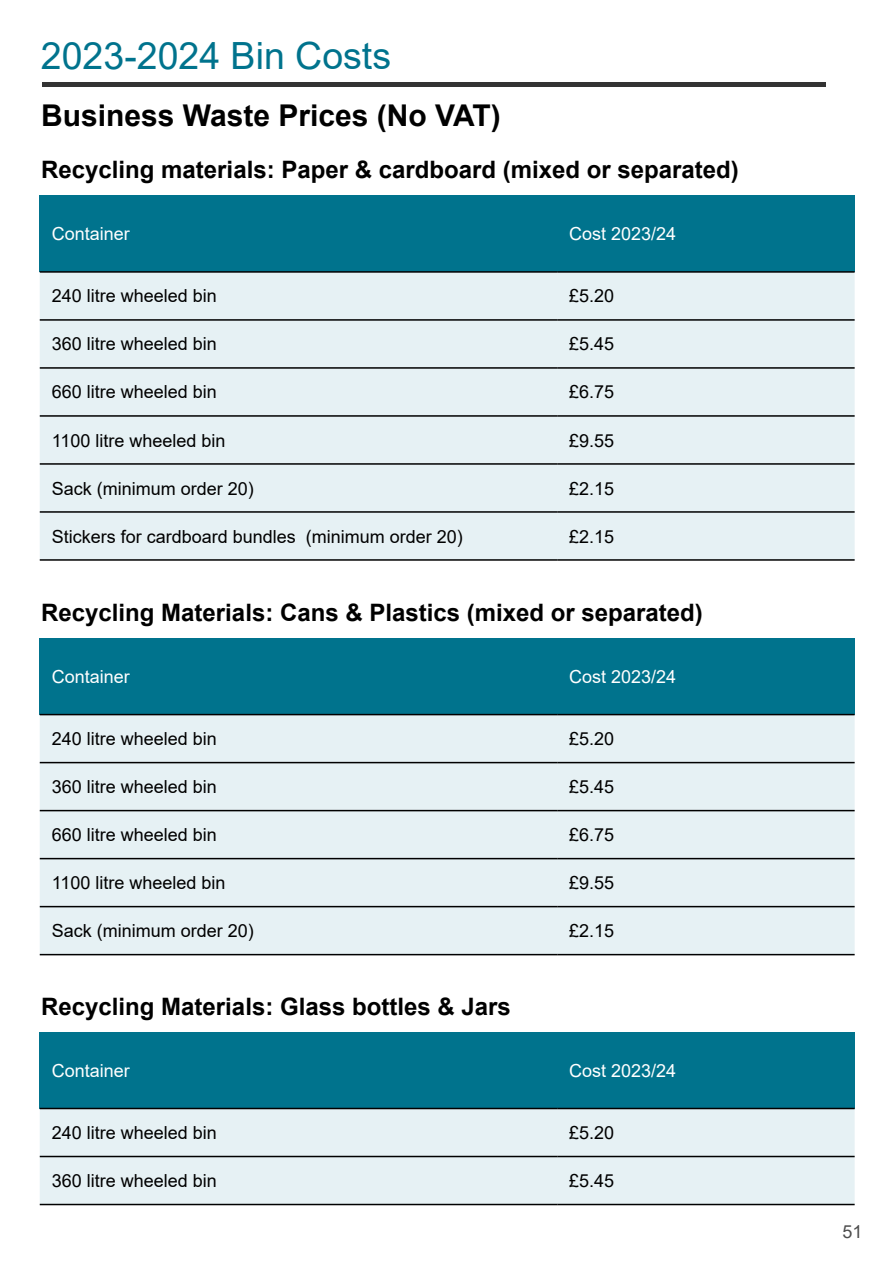
<style>
.page{position:relative;width:893px;height:1263px;background:#fff}
.page>*{position:absolute;margin:0;border:0;box-sizing:border-box;transform-origin:0 0}
.Heading_3{font:37.5px "Arial";color:#00738d}
.Heading_4{font:700 30px "Arial";color:#000}
.Heading_5{font:700 24px "Arial";color:#000}
.t1{font:18px "Arial";color:#000}
.t2{font:18px "Arial";color:#fff}
.t3{font:18px "Arial";color:#4d4d4d}
</style>
<div class="page">
<div style="left:42px;top:82px;width:783px;height:5px;background:#333"></div>
<div style="left:40px;top:195px;width:517px;height:77px;background:#00738d"></div>
<div style="left:557px;top:195px;width:298px;height:77px;background:#00738d"></div>
<div style="left:40px;top:273px;width:815px;height:286px;background:#e6f1f4"></div>
<hr style="left:40px;top:271px;width:517px;height:2px;background:#000">
<hr style="left:557px;top:271px;width:298px;height:2px;background:#000">
<hr style="left:40px;top:319px;width:517px;height:2px;background:#000">
<hr style="left:557px;top:319px;width:298px;height:2px;background:#000">
<hr style="left:40px;top:367px;width:517px;height:2px;background:#000">
<hr style="left:557px;top:367px;width:298px;height:2px;background:#000">
<hr style="left:40px;top:415px;width:517px;height:2px;background:#000">
<hr style="left:557px;top:415px;width:298px;height:2px;background:#000">
<hr style="left:40px;top:463px;width:517px;height:2px;background:#000">
<hr style="left:557px;top:463px;width:298px;height:2px;background:#000">
<hr style="left:40px;top:511px;width:517px;height:2px;background:#000">
<hr style="left:557px;top:511px;width:298px;height:2px;background:#000">
<hr style="left:40px;top:559px;width:517px;height:2px;background:#000">
<hr style="left:557px;top:559px;width:298px;height:2px;background:#000">
<div style="left:40px;top:638px;width:517px;height:77px;background:#00738d"></div>
<div style="left:557px;top:638px;width:298px;height:77px;background:#00738d"></div>
<div style="left:40px;top:715px;width:815px;height:239px;background:#e6f1f4"></div>
<hr style="left:40px;top:714px;width:517px;height:1px;background:#000">
<hr style="left:557px;top:714px;width:298px;height:1px;background:#000">
<hr style="left:40px;top:762px;width:517px;height:1px;background:#000">
<hr style="left:557px;top:762px;width:298px;height:1px;background:#000">
<hr style="left:40px;top:810px;width:517px;height:1px;background:#000">
<hr style="left:557px;top:810px;width:298px;height:1px;background:#000">
<hr style="left:40px;top:858px;width:517px;height:1px;background:#000">
<hr style="left:557px;top:858px;width:298px;height:1px;background:#000">
<hr style="left:40px;top:906px;width:517px;height:1px;background:#000">
<hr style="left:557px;top:906px;width:298px;height:1px;background:#000">
<hr style="left:40px;top:954px;width:517px;height:1px;background:#000">
<hr style="left:557px;top:954px;width:298px;height:1px;background:#000">
<div style="left:40px;top:1032px;width:517px;height:76px;background:#00738d"></div>
<div style="left:557px;top:1032px;width:298px;height:76px;background:#00738d"></div>
<div style="left:40px;top:1109px;width:815px;height:95px;background:#e6f1f4"></div>
<hr style="left:40px;top:1108px;width:517px;height:1px;background:#000">
<hr style="left:557px;top:1108px;width:298px;height:1px;background:#000">
<hr style="left:40px;top:1156px;width:517px;height:1px;background:#000">
<hr style="left:557px;top:1156px;width:298px;height:1px;background:#000">
<hr style="left:40px;top:1204px;width:517px;height:1px;background:#000">
<hr style="left:557px;top:1204px;width:298px;height:1px;background:#000">
<h3 class="Heading_3" style="left:41px;top:30px;width:352px">2023-2024 Bin Costs</h3>
<h4 class="Heading_4" style="left:41px;top:95px;width:461px">Business Waste Prices (No VAT)</h4>
<h5 class="Heading_5" style="left:41px;top:153px;width:699px">Recycling materials: Paper &amp; cardboard (mixed or separated)</h5>
<p class="t2" style="left:52px;top:221px;width:80px">Container</p>
<p class="t2" style="left:569px;top:221px;width:109px">Cost 2023/24</p>
<p class="t1" style="left:52px;top:284px;width:167px">240 litre wheeled bin</p>
<p class="t1" style="left:569px;top:284px;width:47px">£5.20</p>
<p class="t1" style="left:52px;top:332px;width:167px">360 litre wheeled bin</p>
<p class="t1" style="left:569px;top:332px;width:47px">£5.45</p>
<p class="t1" style="left:52px;top:380px;width:167px">660 litre wheeled bin</p>
<p class="t1" style="left:569px;top:380px;width:47px">£6.75</p>
<p class="t1" style="left:52px;top:428px;width:175px">1100 litre wheeled bin</p>
<p class="t1" style="left:569px;top:428px;width:47px">£9.55</p>
<p class="t1" style="left:52px;top:476px;width:204px">Sack (minimum order 20)</p>
<p class="t1" style="left:569px;top:476px;width:47px">£2.15</p>
<p class="t1" style="left:52px;top:524px;width:413px">Stickers for cardboard bundles (minimum order 20)</p>
<p class="t1" style="left:569px;top:524px;width:47px">£2.15</p>
<h5 class="Heading_5" style="left:41px;top:595px;width:663px">Recycling Materials: Cans &amp; Plastics (mixed or separated)</h5>
<p class="t2" style="left:52px;top:664px;width:80px">Container</p>
<p class="t2" style="left:569px;top:664px;width:109px">Cost 2023/24</p>
<p class="t1" style="left:52px;top:726px;width:167px">240 litre wheeled bin</p>
<p class="t1" style="left:569px;top:726px;width:47px">£5.20</p>
<p class="t1" style="left:52px;top:774px;width:167px">360 litre wheeled bin</p>
<p class="t1" style="left:569px;top:774px;width:47px">£5.45</p>
<p class="t1" style="left:52px;top:822px;width:167px">660 litre wheeled bin</p>
<p class="t1" style="left:569px;top:822px;width:47px">£6.75</p>
<p class="t1" style="left:52px;top:870px;width:175px">1100 litre wheeled bin</p>
<p class="t1" style="left:569px;top:870px;width:47px">£9.55</p>
<p class="t1" style="left:52px;top:918px;width:204px">Sack (minimum order 20)</p>
<p class="t1" style="left:569px;top:918px;width:47px">£2.15</p>
<h5 class="Heading_5" style="left:41px;top:989px;width:471px">Recycling Materials: Glass bottles &amp; Jars</h5>
<p class="t2" style="left:52px;top:1058px;width:80px">Container</p>
<p class="t2" style="left:569px;top:1058px;width:109px">Cost 2023/24</p>
<p class="t1" style="left:52px;top:1120px;width:167px">240 litre wheeled bin</p>
<p class="t1" style="left:569px;top:1120px;width:47px">£5.20</p>
<p class="t1" style="left:52px;top:1168px;width:167px">360 litre wheeled bin</p>
<p class="t1" style="left:569px;top:1168px;width:47px">£5.45</p>
<p class="t3" style="left:843px;top:1219px;width:22px">51</p>
</div>
